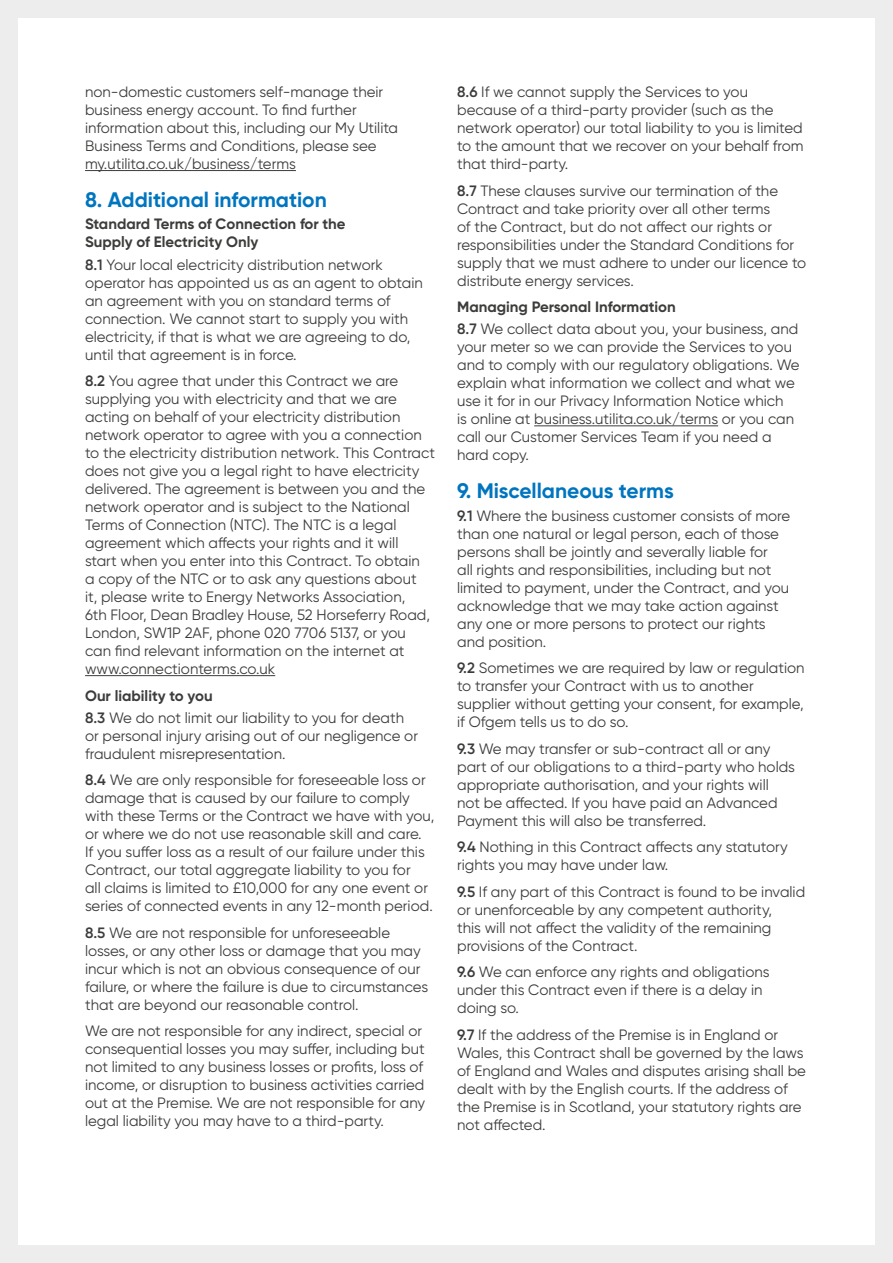
<style>
.page{position:relative;width:893px;height:1263px;background:#fff}
.page>*{position:absolute;margin:0;border:0;box-sizing:border-box;transform-origin:0 0}
.t1{font:700 21px "Gilroy";color:#0075bf}
.t2{font:15px/18px "Gilroy";color:#3c3c3b}
.t3{font:700 15px/18px "Gilroy";color:#3c3c3b}
.s1{font-weight:600}
.s2{font-weight:700}
</style>
<div class="page">
<hr style="left:85px;top:170px;width:211px;height:1px;background:#3c3c3b">
<hr style="left:85px;top:675px;width:190px;height:1px;background:#3c3c3b">
<hr style="left:534px;top:425px;width:184px;height:1px;background:#3c3c3b">
<div style="left:0;top:0;width:18px;height:1263px;background:#ededed"></div>
<div style="left:875px;top:0;width:18px;height:1263px;background:#ededed"></div>
<div style="left:0;top:0;width:893px;height:18px;background:#ededed"></div>
<div style="left:0;top:1245px;width:893px;height:18px;background:#ededed"></div>
<p class="t2" style="left:85px;top:83px;width:315px">non-domestic customers self-manage their business energy account. To find further information about this, including our My Utilita Business Terms and Conditions, please see my.utilita.co.uk/business/terms</p>
<h1 class="t1" style="left:85px;top:187px;width:243px">8. Additional information</h1>
<p class="t3" style="left:85px;top:215px;width:262px">Standard Terms of Connection for the<br>Supply of Electricity Only</p>
<p class="t2" style="left:85px;top:255px;width:339px"><span class="s1">8.1</span> Your local electricity distribution network operator has appointed us as an agent to obtain an agreement with you on standard terms of connection. We cannot start to supply you with electricity, if that is what we are agreeing to do, until that agreement is in force.</p>
<p class="t2" style="left:85px;top:372px;width:351px"><span class="s1">8.2</span> You agree that under this Contract we are supplying you with electricity and that we are acting on behalf of your electricity distribution network operator to agree with you a connection to the electricity distribution network. This Contract does not give you a legal right to have electricity delivered. The agreement is between you and the network operator and is subject to the National Terms of Connection (NTC). The NTC is a legal agreement which affects your rights and it will<br>start when you enter into this Contract. To obtain<br>a copy of the NTC or to ask any questions about<br>it, please write to Energy Networks Association,<br>6th Floor, Dean Bradley House, 52 Horseferry Road, London, SW1P 2AF, phone 020 7706 5137, or you can find relevant information on the internet at www.connectionterms.co.uk</p>
<p class="t2" style="left:85px;top:684px;width:321px;line-height:22.2px"><span class="s2">Our liability to you<br></span><span class="s1">8.3</span> We do not limit our liability to you for death</p>
<p class="t2" style="left:85px;top:726px;width:335px">or personal injury arising out of our negligence or fraudulent misrepresentation.</p>
<p class="t2" style="left:85px;top:771px;width:351px"><span class="s1">8.4</span> We are only responsible for foreseeable loss or damage that is caused by our failure to comply with these Terms or the Contract we have with you, or where we do not use reasonable skill and care.<br>If you suffer loss as a result of our failure under this Contract, our total aggregate liability to you for<br>all claims is limited to £10,000 for any one event or series of connected events in any 12-month period.</p>
<p class="t2" style="left:85px;top:923px;width:345px"><span class="s1">8.5</span> We are not responsible for unforeseeable losses, or any other loss or damage that you may incur which is not an obvious consequence of our failure, or where the failure is due to circumstances that are beyond our reasonable control.</p>
<p class="t2" style="left:85px;top:1022px;width:342px">We are not responsible for any indirect, special or consequential losses you may suffer, including but not limited to any business losses or profits, loss of income, or disruption to business activities carried out at the Premise. We are not responsible for any legal liability you may have to a third-party.</p>
<p class="t2" style="left:457px;top:83px;width:348px"><span class="s1">8.6</span> If we cannot supply the Services to you because of a third-party provider (such as the network operator) our total liability to you is limited to the amount that we recover on your behalf from that third-party.</p>
<p class="t2" style="left:457px;top:181px;width:351px"><span class="s1">8.7</span> These clauses survive our termination of the Contract and take priority over all other terms<br>of the Contract, but do not affect our rights or responsibilities under the Standard Conditions for supply that we must adhere to under our licence to distribute energy services.</p>
<p class="t2" style="left:457px;top:296px;width:343px;line-height:22.2px"><span class="s2">Managing Personal Information<br></span><span class="s1">8.7</span> We collect data about you, your business, and</p>
<p class="t2" style="left:457px;top:338px;width:344px">your meter so we can provide the Services to you and to comply with our regulatory obligations. We explain what information we collect and what we use it for in our Privacy Information Notice which<br>is online at business.utilita.co.uk/terms or you can call our Customer Services Team if you need a hard copy.</p>
<h1 class="t1" style="left:457px;top:478px;width:218px">9. Miscellaneous terms</h1>
<p class="t2" style="left:457px;top:506px;width:335px"><span class="s1">9.1</span> Where the business customer consists of more than one natural or legal person, each of those persons shall be jointly and severally liable for<br>all rights and responsibilities, including but not limited to payment, under the Contract, and you acknowledge that we may take action against any one or more persons to protect our rights and position.</p>
<p class="t2" style="left:457px;top:659px;width:349px"><span class="s1">9.2</span> Sometimes we are required by law or regulation to transfer your Contract with us to another supplier without getting your consent, for example, if Ofgem tells us to do so.</p>
<p class="t2" style="left:457px;top:739px;width:339px"><span class="s1">9.3</span> We may transfer or sub-contract all or any part of our obligations to a third-party who holds appropriate authorisation, and your rights will not be affected. If you have paid an Advanced Payment this will also be transferred.</p>
<p class="t2" style="left:457px;top:838px;width:332px"><span class="s1">9.4</span> Nothing in this Contract affects any statutory rights you may have under law.</p>
<p class="t2" style="left:457px;top:882px;width:350px"><span class="s1">9.5</span> If any part of this Contract is found to be invalid or unenforceable by any competent authority,<br>this will not affect the validity of the remaining provisions of the Contract.</p>
<p class="t2" style="left:457px;top:963px;width:314px"><span class="s1">9.6</span> We can enforce any rights and obligations under this Contract even if there is a delay in doing so.</p>
<p class="t2" style="left:457px;top:1025px;width:350px"><span class="s1">9.7</span> If the address of the Premise is in England or Wales, this Contract shall be governed by the laws of England and Wales and disputes arising shall be dealt with by the English courts. If the address of the Premise is in Scotland, your statutory rights are not affected.</p>
</div>
